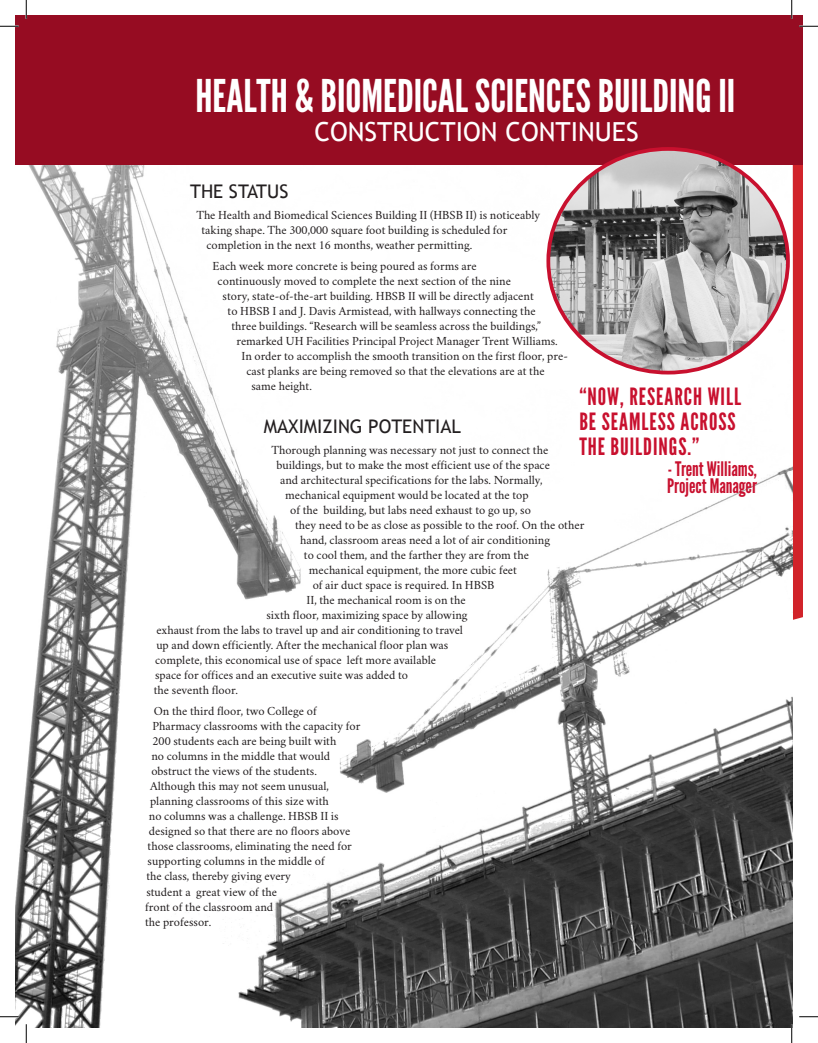
<style>
.page{position:relative;width:818px;height:1043px;background:#fff}
.page>*{position:absolute;margin:0;border:0;box-sizing:border-box;transform-origin:0 0}
.t1{font:45px "League Gothic";color:#fff}
.t2{font:26.25px "Trebuchet MS";color:#fff}
.t3{font:23.75px/25px "League Gothic";letter-spacing:.04em;color:#c8102e}
.t4{font:20px/16.2px "League Gothic";color:#c8102e}
.t5{font:18.75px "Trebuchet MS";color:#231f20}
.t6{font:12.5px "Crimson";color:#231f20}
</style>
<div class="page">
<svg style="left:792px;top:157px;width:11px;height:463px;background:#d3353b"></svg>
<img style="left:15px;top:165px;width:777px;height:863px">
<div style="left:15px;top:15px;width:787px;height:150px;background:#960c22"></div>
<img style="left:548px;top:149px;width:240px;height:223px">
<svg style="left:0;top:25px;width:19px;height:2px"></svg>
<svg style="left:799px;top:25px;width:19px;height:2px"></svg>
<svg style="left:0;top:1015px;width:19px;height:2px"></svg>
<svg style="left:799px;top:1016px;width:19px;height:1px"></svg>
<svg style="left:25px;top:0;width:2px;height:19px"></svg>
<svg style="left:25px;top:1024px;width:2px;height:18px"></svg>
<svg style="left:790px;top:0;width:2px;height:19px"></svg>
<svg style="left:790px;top:1024px;width:2px;height:18px"></svg>
<h1 class="t1" style="left:195px;top:69px;width:541px">HEALTH &amp; BIOMEDICAL SCIENCES BUILDING II</h1>
<h2 class="t2" style="left:314px;top:116px;width:326px">CONSTRUCTION CONTINUES</h2>
<h3 class="t5" style="left:190px;top:180px;width:100px">THE STATUS</h3>
<p class="t6" style="left:196px;top:205px;width:345px">The Health and Biomedical Sciences Building II (HBSB II) is noticeably</p>
<p class="t6" style="left:201px;top:220px;width:307px">taking shape. The 300,000 square foot building is scheduled for</p>
<p class="t6" style="left:206px;top:235px;width:267px">completion in the next 16 months, weather permitting.</p>
<p class="t6" style="left:212px;top:256px;width:265px">Each week more concrete is being poured as forms are</p>
<p class="t6" style="left:218px;top:271px;width:295px">continuously moved to complete the next section of the nine</p>
<p class="t6" style="left:222px;top:286px;width:313px">story, state-of-the-art building. HBSB II will be directly adjacent</p>
<p class="t6" style="left:228px;top:301px;width:309px">to HBSB I and J. Davis Armistead, with hallways connecting the</p>
<p class="t6" style="left:231px;top:316px;width:311px">three buildings. “Research will be seamless across the buildings,”</p>
<p class="t6" style="left:236px;top:331px;width:323px">remarked UH Facilities Principal Project Manager Trent Williams.</p>
<p class="t6" style="left:241px;top:346px;width:328px">In order to accomplish the smooth transition on the first floor, pre-</p>
<p class="t6" style="left:246px;top:361px;width:300px">cast planks are being removed so that the elevations are at the</p>
<p class="t6" style="left:251px;top:376px;width:62px">same height.</p>
<h3 class="t5" style="left:264px;top:415px;width:198px">MAXIMIZING POTENTIAL</h3>
<p class="t6" style="left:271px;top:440px;width:278px">Thorough planning was necessary not just to connect the</p>
<p class="t6" style="left:276px;top:455px;width:275px">buildings, but to make the most efficient use of the space</p>
<p class="t6" style="left:280px;top:470px;width:264px">and architectural specifications for the labs. Normally,</p>
<p class="t6" style="left:285px;top:485px;width:245px">mechanical equipment would be located at the top</p>
<p class="t6" style="left:290px;top:500px;width:242px">of the building, but labs need exhaust to go up, so</p>
<p class="t6" style="left:295px;top:515px;width:290px">they need to be as close as possible to the roof. On the other</p>
<p class="t6" style="left:300px;top:530px;width:251px">hand, classroom areas need a lot of air conditioning</p>
<p class="t6" style="left:304px;top:545px;width:226px">to cool them, and the farther they are from the</p>
<p class="t6" style="left:309px;top:560px;width:209px">mechanical equipment, the more cubic feet</p>
<p class="t6" style="left:312px;top:575px;width:183px">of air duct space is required. In HBSB</p>
<p class="t6" style="left:306px;top:590px;width:161px">II, the mechanical room is on the</p>
<p class="t6" style="left:266px;top:605px;width:203px">sixth floor, maximizing space by allowing</p>
<p class="t6" style="left:156px;top:620px;width:308px">exhaust from the labs to travel up and air conditioning to travel</p>
<p class="t6" style="left:156px;top:635px;width:293px">up and down efficiently. After the mechanical floor plan was</p>
<p class="t6" style="left:155px;top:650px;width:282px">complete, this economical use of space left more available</p>
<p class="t6" style="left:155px;top:665px;width:254px">space for offices and an executive suite was added to</p>
<p class="t6" style="left:154px;top:680px;width:86px">the seventh floor.</p>
<p class="t6" style="left:154px;top:701px;width:164px">On the third floor, two College of</p>
<p class="t6" style="left:152px;top:716px;width:209px">Pharmacy classrooms with the capacity for</p>
<p class="t6" style="left:152px;top:731px;width:185px">200 students each are being built with</p>
<p class="t6" style="left:151px;top:746px;width:180px">no columns in the middle that would</p>
<p class="t6" style="left:151px;top:761px;width:167px">obstruct the views of the students.</p>
<p class="t6" style="left:150px;top:776px;width:180px">Although this may not seem unusual,</p>
<p class="t6" style="left:150px;top:791px;width:180px">planning classrooms of this size with</p>
<p class="t6" style="left:149px;top:806px;width:191px">no columns was a challenge. HBSB II is</p>
<p class="t6" style="left:149px;top:821px;width:203px">designed so that there are no floors above</p>
<p class="t6" style="left:148px;top:836px;width:206px">those classrooms, eliminating the need for</p>
<p class="t6" style="left:148px;top:851px;width:179px">supporting columns in the middle of</p>
<p class="t6" style="left:146px;top:866px;width:146px">the class, thereby giving every</p>
<p class="t6" style="left:146px;top:881px;width:132px">student a great view of the</p>
<p class="t6" style="left:145px;top:896px;width:130px">front of the classroom and</p>
<p class="t6" style="left:145px;top:911px;width:68px">the professor.</p>
<h3 class="t3" style="left:579px;top:384px;width:163px">“NOW, RESEARCH WILL<br>BE SEAMLESS ACROSS<br>THE BUILDINGS.”</h3>
<h3 class="t4" style="left:667px;top:461px;width:91px">- Trent Williams,<br>Project Manager</h3>
</div>
